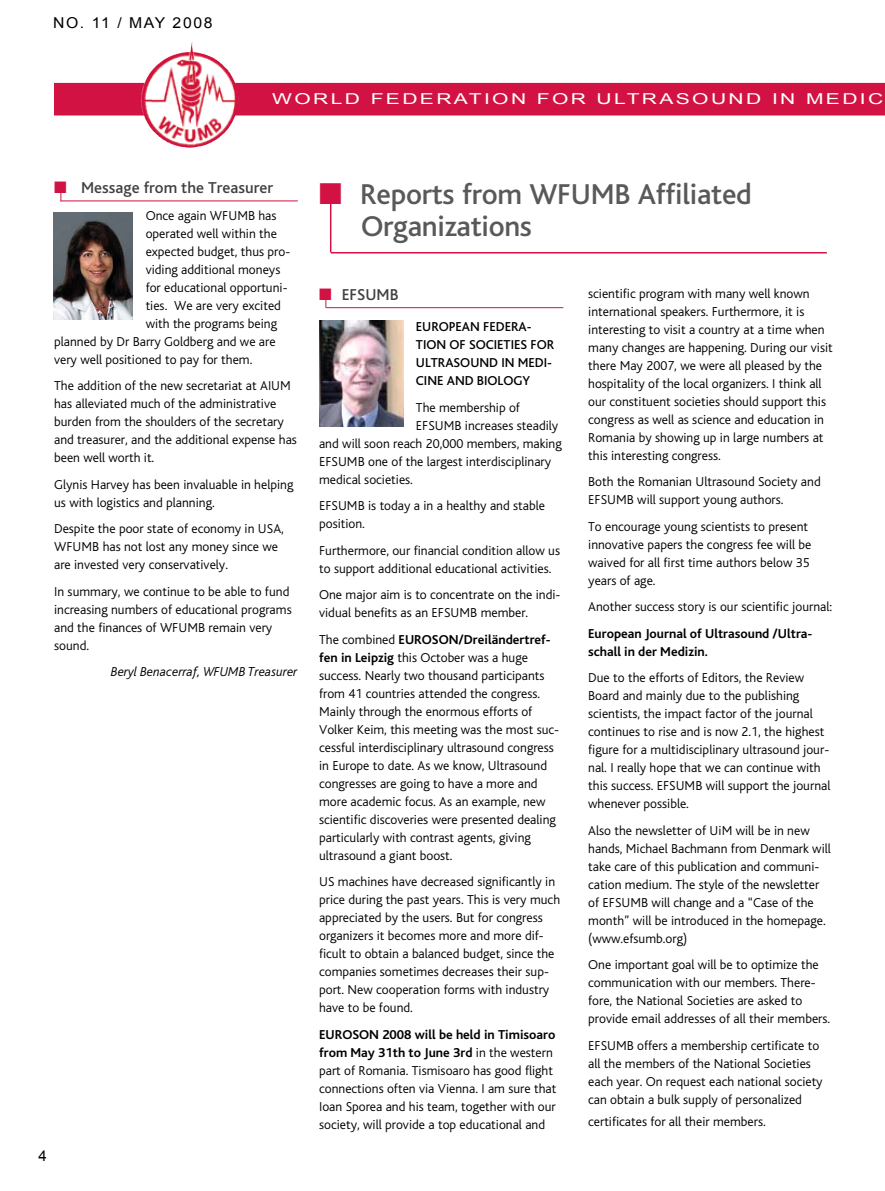
<style>
.page{position:relative;width:885px;height:1191px;background:#fff}
.page>*{position:absolute;margin:0;border:0;box-sizing:border-box;transform-origin:0 0}
.t1{font:500 30px/31.5px "Bliss";letter-spacing:-.01em;color:#58595b}
.t2{font:500 16.5px "Bliss";color:#414142}
.t3{font:15px "Arial";letter-spacing:.115em;color:#fff;scale:1.4 1}
.t4{font:15px "Arial";letter-spacing:.1em;color:#000;scale:1.05 1}
.t5{font:15px "Arial";letter-spacing:.1em;color:#000}
.t6{font:300 13.5px/18px "Bliss";color:#000}
.t7{font:500 13.5px/18px "Bliss";color:#000}
.t8{font:700 13.5px/18px "Bliss";color:#000}
.t9{font:italic 300 13.5px "Bliss";color:#000}
.s1{font-weight:700}
</style>
<div class="page">
<div style="left:54px;top:83px;width:830px;height:32px;background:#d21242"></div>
<img style="left:141px;top:42px;width:96px;height:106px">
<hr style="left:326px;top:307px;width:237px;height:1px;background:#d21242">
<hr style="left:330px;top:189px;width:1px;height:63px;background:#d21242">
<hr style="left:331px;top:252px;width:495px;height:1px;background:#d21242">
<img style="left:54px;top:213px;width:79px;height:106px">
<hr style="left:60px;top:200px;width:238px;height:1px;background:#d21242">
<img style="left:320px;top:321px;width:83px;height:106px">
<svg style="left:325px;top:297px;width:6px;height:11px"></svg>
<svg style="left:329px;top:189px;width:3px;height:15px"></svg>
<svg style="left:60px;top:190px;width:6px;height:11px"></svg>
<p class="t4" style="left:53px;top:13px;width:153px">NO. 11 / MAY 2008</p>
<p class="t3" style="left:272px;top:89px;width:438px">WORLD FEDERATION FOR ULTRASOUND IN MEDIC</p>
<p class="t2" style="left:81px;top:179px;width:193px">Message from the Treasurer</p>
<p class="t6" style="left:146px;top:207px;width:132px">Once again WFUMB has</p>
<p class="t6" style="left:146px;top:225px;width:133px">operated well within the</p>
<p class="t6" style="left:146px;top:242px;width:146px">expected budget, thus pro-</p>
<p class="t6" style="left:146px;top:260px;width:136px">viding additional moneys</p>
<p class="t6" style="left:146px;top:278px;width:143px">for educational opportuni-</p>
<p class="t6" style="left:146px;top:296px;width:137px">ties. We are very excited</p>
<p class="t6" style="left:146px;top:314px;width:133px">with the programs being</p>
<p class="t6" style="left:54px;top:332px;width:223px">planned by Dr Barry Goldberg and we are</p>
<p class="t6" style="left:54px;top:350px;width:200px">very well positioned to pay for them.</p>
<p class="t6" style="left:54px;top:377px;width:244px">The addition of the new secretariat at AIUM has alleviated much of the administrative burden from the shoulders of the secretary and treasurer, and the additional expense has been well worth it.</p>
<p class="t6" style="left:54px;top:475px;width:241px">Glynis Harvey has been invaluable in helping us with logistics and planning.</p>
<p class="t6" style="left:54px;top:520px;width:231px">Despite the poor state of economy in USA,<br>WFUMB has not lost any money since we are invested very conservatively.</p>
<p class="t6" style="left:54px;top:582px;width:239px">In summary, we continue to be able to fund increasing numbers of educational programs and the finances of WFUMB remain very sound.</p>
<p class="t9" style="left:111px;top:665px;width:188px">Beryl Benacerraf, WFUMB Treasurer</p>
<p class="t5" style="left:38px;top:1145px;width:10px">4</p>
<h1 class="t1" style="left:360px;top:179px;width:393px">Reports from WFUMB Affiliated<br>Organizations</h1>
<p class="t2" style="left:342px;top:286px;width:58px">EFSUMB</p>
<p class="t7" style="left:416px;top:318px;width:140px">EUROPEAN FEDERA-<br>TION OF SOCIETIES FOR<br>ULTRASOUND IN MEDI-<br>CINE AND BIOLOGY</p>
<p class="t6" style="left:416px;top:398px;width:106px">The membership of</p>
<p class="t6" style="left:416px;top:416px;width:144px">EFSUMB increases steadily</p>
<p class="t6" style="left:319px;top:434px;width:244px">and will soon reach 20,000 members, making</p>
<p class="t6" style="left:319px;top:452px;width:233px">EFSUMB one of the largest interdisciplinary</p>
<p class="t6" style="left:319px;top:470px;width:95px">medical societies.</p>
<p class="t6" style="left:319px;top:497px;width:227px">EFSUMB is today a in a healthy and stable position.</p>
<p class="t6" style="left:319px;top:541px;width:242px">Furthermore, our financial condition allow us to support additional educational activities.</p>
<p class="t6" style="left:319px;top:586px;width:243px">One major aim is to concentrate on the indi&shy;vidual benefits as an EFSUMB member.</p>
<p class="t6" style="left:319px;top:630px;width:241px">The combined <span class="s1">EUROSON/Dreiländertref&shy;fen in Leipzig</span> this October was a huge success. Nearly two thousand participants from 41 countries attended the congress.<br>Mainly through the enormous efforts of Volker Keim, this meeting was the most suc&shy;cessful interdisciplinary ultrasound congress in Europe to date. As we know, Ultrasound congresses are going to have a more and more academic focus. As an example, new scientific discoveries were presented dealing particularly with contrast agents, giving ultrasound a giant boost.</p>
<p class="t6" style="left:319px;top:873px;width:242px">US machines have decreased significantly in price during the past years. This is very much appreciated by the users. But for congress organizers it becomes more and more dif&shy;ficult to obtain a balanced budget, since the companies sometimes decreases their sup&shy;port. New cooperation forms with industry have to be found.</p>
<p class="t6" style="left:319px;top:1025px;width:239px"><span class="s1">EUROSON 2008 will be held in Timisoaro from May 31th to June 3rd</span> in the western part of Romania. Tismisoaro has good flight connections often via Vienna. I am sure that Ioan Sporea and his team, together with our society, will provide a top educational and</p>
<p class="t6" style="left:588px;top:284px;width:246px">scientific program with many well known international speakers. Furthermore, it is interesting to visit a country at a time when many changes are happening. During our visit there May 2007, we were all pleased by the hospitality of the local organizers. I think all our constituent societies should support this congress as well as science and education in Romania by showing up in large numbers at this interesting congress.</p>
<p class="t6" style="left:588px;top:473px;width:234px">Both the Romanian Ultrasound Society and<br>EFSUMB will support young authors.</p>
<p class="t6" style="left:588px;top:517px;width:225px">To encourage young scientists to present innovative papers the congress fee will be waived for all first time authors below 35 years of age.</p>
<p class="t6" style="left:588px;top:598px;width:245px">Another success story is our scientific journal:</p>
<p class="t8" style="left:588px;top:624px;width:226px">European Journal of Ultrasound /Ultra&shy;schall in der Medizin.</p>
<p class="t6" style="left:588px;top:669px;width:244px">Due to the efforts of Editors, the Review Board and mainly due to the publishing scientists, the impact factor of the journal continues to rise and is now 2.1, the highest figure for a multidisciplinary ultrasound jour&shy;nal. I really hope that we can continue with this success. EFSUMB will support the journal whenever possible.</p>
<p class="t6" style="left:588px;top:821px;width:244px">Also the newsletter of UiM will be in new hands, Michael Bachmann from Denmark will take care of this publication and communi&shy;cation medium. The style of the newsletter of EFSUMB will change and a “Case of the month” will be introduced in the homepage. (www.efsumb.org)</p>
<p class="t6" style="left:588px;top:956px;width:243px">One important goal will be to optimize the communication with our members. There&shy;fore, the National Societies are asked to provide email addresses of all their members.</p>
<p class="t6" style="left:588px;top:1036px;width:236px">EFSUMB offers a membership certificate to all the members of the National Societies each year. On request each national society can obtain a bulk supply of personalized</p>
<p class="t6" style="left:588px;top:1112px;width:179px">certificates for all their members.</p>
</div>
